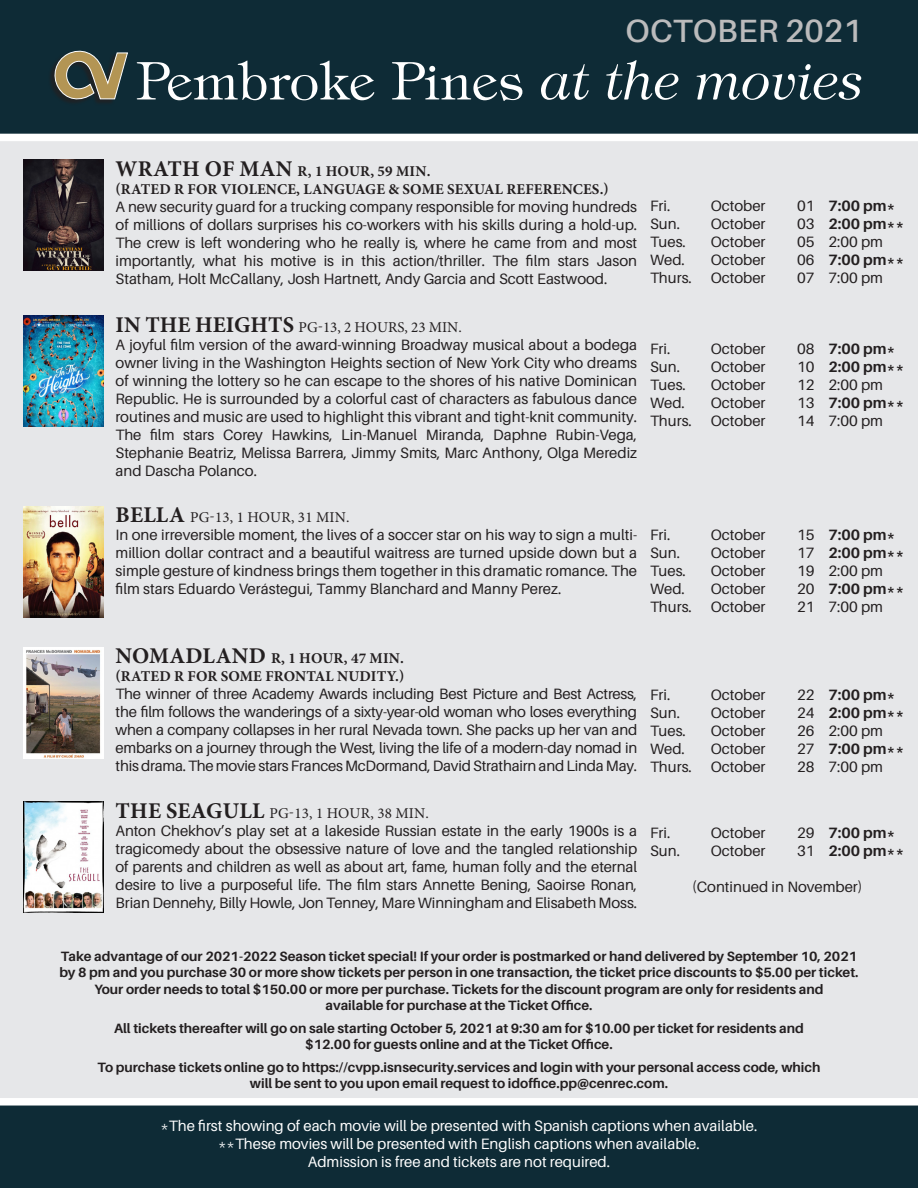
<style>
.page{position:relative;width:918px;height:1188px;background:#fff}
.page>*{position:absolute;margin:0;border:0;box-sizing:border-box;transform-origin:0 0}
.t1{font:600 32.25px "Aileron";color:#bbbbbc}
.t2{font:15px/18px "Aileron";color:#231f20;text-align:justify}
.Show_Description{font:15px "Aileron";color:#fff}
.t3{font:700 15px "Aileron";color:#231f20}
.t4{font:700 15px "Minion Pro";letter-spacing:.01em;color:#231f20}
.t5{font:15px "Minion Pro";color:#231f20}
.t6{font:700 13.5px/16.2px "Aileron";color:#231f20;text-align:center}
.s1{font-size:22.5px}
.s2{font-weight:400}
.s3{font-weight:700;font-size:22.5px}
</style>
<div class="page">
<div style="left:0;top:58px;width:918px;height:1098px;background:#e6e7e9"></div>
<div style="left:0;top:1102px;width:918px;height:86px;background:#0e2b36"></div>
<div style="left:0;top:1098px;width:918px;height:8px;background:#fff"></div>
<div style="left:0;top:0;width:918px;height:140px;background:#0e2b36"></div>
<div style="left:0;top:134px;width:918px;height:7px;background:#fff"></div>
<img style="left:24px;top:160px;width:80px;height:111px">
<svg style="left:137px;top:60px;width:724px;height:41px"></svg>
<svg style="left:51px;top:50px;width:77px;height:53px"></svg>
<img style="left:24px;top:802px;width:80px;height:111px">
<img style="left:24px;top:316px;width:80px;height:111px">
<img style="left:24px;top:506px;width:80px;height:111px">
<img style="left:24px;top:647px;width:80px;height:111px">
<p class="t1" style="left:626px;top:13px;width:239px">OCTOBER 2021</p>
<p class="t4" style="left:116px;top:160px;width:316px"><span class="s1">WRATH OF MAN</span> R, 1 HOUR, 59 MIN.</p>
<p class="t4" style="left:116px;top:178px;width:495px">(RATED R FOR VIOLENCE, LANGUAGE &amp; SOME SEXUAL REFERENCES.)</p>
<p class="t2" style="left:116px;top:198px;width:523px">A new security guard for a trucking company responsible for moving hundreds of millions of dollars surprises his co-workers with his skills during a hold-up.<br>The crew is left wondering who he really is, where he came from and most importantly, what his motive is in this action/thriller. The film stars Jason Statham, Holt McCallany, Josh Hartnett, Andy Garcia and Scott Eastwood.</p>
<p class="t2" style="left:650px;top:197px;width:22px">Fri.</p>
<p class="t2" style="left:711px;top:197px;width:56px">October</p>
<p class="t3" style="left:797px;top:198px;width:100px"><span class="s2">01</span> 7:00 pm*</p>
<p class="t2" style="left:650px;top:215px;width:31px">Sun.</p>
<p class="t2" style="left:711px;top:215px;width:56px">October</p>
<p class="t3" style="left:797px;top:216px;width:109px"><span class="s2">03</span> 2:00 pm**</p>
<p class="t2" style="left:650px;top:233px;width:37px">Tues.</p>
<p class="t2" style="left:711px;top:233px;width:56px">October</p>
<p class="t2" style="left:797px;top:233px;width:87px">05 2:00 pm</p>
<p class="t2" style="left:650px;top:251px;width:36px">Wed.</p>
<p class="t2" style="left:711px;top:251px;width:56px">October</p>
<p class="t3" style="left:797px;top:252px;width:109px"><span class="s2">06</span> 7:00 pm**</p>
<p class="t2" style="left:650px;top:269px;width:43px">Thurs.</p>
<p class="t2" style="left:711px;top:269px;width:56px">October</p>
<p class="t2" style="left:797px;top:269px;width:87px">07 7:00 pm</p>
<p class="t5" style="left:116px;top:317px;width:348px"><span class="s3">IN THE HEIGHTS</span> PG-13, 2 HOURS, 23 MIN.</p>
<p class="t2" style="left:116px;top:336px;width:523px">A joyful film version of the award-winning Broadway musical about a bodega owner living in the Washington Heights section of New York City who dreams of winning the lottery so he can escape to the shores of his native Dominican Republic. He is surrounded by a colorful cast of characters as fabulous dance routines and music are used to highlight this vibrant and tight-knit community.<br>The film stars Corey Hawkins, Lin-Manuel Miranda, Daphne Rubin-Vega, Stephanie Beatriz, Melissa Barrera, Jimmy Smits, Marc Anthony, Olga Merediz and Dascha Polanco.</p>
<p class="t2" style="left:650px;top:340px;width:22px">Fri.</p>
<p class="t2" style="left:711px;top:340px;width:56px">October</p>
<p class="t3" style="left:797px;top:340px;width:100px"><span class="s2">08</span> 7:00 pm*</p>
<p class="t2" style="left:650px;top:358px;width:31px">Sun.</p>
<p class="t2" style="left:711px;top:358px;width:56px">October</p>
<p class="t3" style="left:797px;top:358px;width:109px"><span class="s2">10</span> 2:00 pm**</p>
<p class="t2" style="left:650px;top:376px;width:37px">Tues.</p>
<p class="t2" style="left:711px;top:376px;width:56px">October</p>
<p class="t2" style="left:797px;top:376px;width:87px">12 2:00 pm</p>
<p class="t2" style="left:650px;top:394px;width:36px">Wed.</p>
<p class="t2" style="left:711px;top:394px;width:56px">October</p>
<p class="t3" style="left:797px;top:394px;width:109px"><span class="s2">13</span> 7:00 pm**</p>
<p class="t2" style="left:650px;top:412px;width:43px">Thurs.</p>
<p class="t2" style="left:711px;top:412px;width:56px">October</p>
<p class="t2" style="left:797px;top:412px;width:87px">14 7:00 pm</p>
<p class="t5" style="left:116px;top:507px;width:236px"><span class="s3">BELLA</span> PG-13, 1 HOUR, 31 MIN.</p>
<p class="t2" style="left:116px;top:526px;width:523px">In one irreversible moment, the lives of a soccer star on his way to sign a multi&shy;million dollar contract and a beautiful waitress are turned upside down but a simple gesture of kindness brings them together in this dramatic romance. The film stars Eduardo Verástegui, Tammy Blanchard and Manny Perez.</p>
<p class="t2" style="left:650px;top:526px;width:22px">Fri.</p>
<p class="t2" style="left:711px;top:526px;width:56px">October</p>
<p class="t3" style="left:797px;top:526px;width:100px"><span class="s2">15</span> 7:00 pm*</p>
<p class="t2" style="left:650px;top:544px;width:31px">Sun.</p>
<p class="t2" style="left:711px;top:544px;width:56px">October</p>
<p class="t3" style="left:797px;top:544px;width:109px"><span class="s2">17</span> 2:00 pm**</p>
<p class="t2" style="left:650px;top:562px;width:37px">Tues.</p>
<p class="t2" style="left:711px;top:562px;width:56px">October</p>
<p class="t2" style="left:797px;top:562px;width:87px">19 2:00 pm</p>
<p class="t2" style="left:650px;top:580px;width:36px">Wed.</p>
<p class="t2" style="left:711px;top:580px;width:56px">October</p>
<p class="t3" style="left:797px;top:580px;width:109px"><span class="s2">20</span> 7:00 pm**</p>
<p class="t2" style="left:650px;top:598px;width:43px">Thurs.</p>
<p class="t2" style="left:711px;top:598px;width:56px">October</p>
<p class="t2" style="left:797px;top:598px;width:87px">21 7:00 pm</p>
<p class="t4" style="left:116px;top:648px;width:290px"><span class="s1">NOMADLAND</span> R, 1 HOUR, 47 MIN.</p>
<p class="t4" style="left:116px;top:666px;width:290px">(RATED R FOR SOME FRONTAL NUDITY.)</p>
<p class="t2" style="left:116px;top:685px;width:523px">The winner of three Academy Awards including Best Picture and Best Actress, the film follows the wanderings of a sixty-year-old woman who loses everything when a company collapses in her rural Nevada town. She packs up her van and embarks on a journey through the West, living the life of a modern-day nomad in this drama. The movie stars Frances McDormand, David Strathairn and Linda May.</p>
<p class="t2" style="left:650px;top:686px;width:22px">Fri.</p>
<p class="t2" style="left:711px;top:686px;width:56px">October</p>
<p class="t3" style="left:797px;top:687px;width:100px"><span class="s2">22</span> 7:00 pm*</p>
<p class="t2" style="left:650px;top:704px;width:31px">Sun.</p>
<p class="t2" style="left:711px;top:704px;width:56px">October</p>
<p class="t3" style="left:797px;top:705px;width:109px"><span class="s2">24</span> 2:00 pm**</p>
<p class="t2" style="left:650px;top:722px;width:37px">Tues.</p>
<p class="t2" style="left:711px;top:722px;width:56px">October</p>
<p class="t2" style="left:797px;top:722px;width:87px">26 2:00 pm</p>
<p class="t2" style="left:650px;top:740px;width:36px">Wed.</p>
<p class="t2" style="left:711px;top:740px;width:56px">October</p>
<p class="t3" style="left:797px;top:741px;width:109px"><span class="s2">27</span> 7:00 pm**</p>
<p class="t2" style="left:650px;top:758px;width:43px">Thurs.</p>
<p class="t2" style="left:711px;top:758px;width:56px">October</p>
<p class="t2" style="left:797px;top:758px;width:87px">28 7:00 pm</p>
<p class="t5" style="left:116px;top:803px;width:315px"><span class="s3">THE SEAGULL</span> PG-13, 1 HOUR, 38 MIN.</p>
<p class="t2" style="left:116px;top:822px;width:523px">Anton Chekhov’s play set at a lakeside Russian estate in the early 1900s is a tragicomedy about the obsessive nature of love and the tangled relationship of parents and children as well as about art, fame, human folly and the eternal desire to live a purposeful life. The film stars Annette Bening, Saoirse Ronan, Brian Dennehy, Billy Howle, Jon Tenney, Mare Winningham and Elisabeth Moss.</p>
<p class="t2" style="left:650px;top:824px;width:22px">Fri.</p>
<p class="t2" style="left:711px;top:824px;width:56px">October</p>
<p class="t3" style="left:797px;top:824px;width:100px"><span class="s2">29</span> 7:00 pm*</p>
<p class="t2" style="left:650px;top:842px;width:31px">Sun.</p>
<p class="t2" style="left:711px;top:842px;width:56px">October</p>
<p class="t3" style="left:797px;top:842px;width:109px"><span class="s2">31</span> 2:00 pm**</p>
<p class="t2" style="left:692px;top:878px;width:172px">(Continued in November)</p>
<p class="t6" style="left:59px;top:948px;width:801px">Take advantage of our 2021-2022 Season ticket special! If your order is postmarked or hand delivered by September 10, 2021 by 8 pm and you purchase 30 or more show tickets per person in one transaction, the ticket price discounts to $5.00 per ticket.<br>Your order needs to total $150.00 or more per purchase. Tickets for the discount program are only for residents and<br>available for purchase at the Ticket Office.</p>
<p class="t6" style="left:114px;top:1020px;width:691px">All tickets thereafter will go on sale starting October 5, 2021 at 9:30 am for $10.00 per ticket for residents and $12.00 for guests online and at the Ticket Office.</p>
<p class="t6" style="left:97px;top:1059px;width:725px">To purchase tickets online go to https://cvpp.isnsecurity.services and login with your personal access code, which will be sent to you upon email request to idoffice.pp@cenrec.com.</p>
<p class="Show_Description" style="left:161px;top:1118px;width:598px">*The first showing of each movie will be presented with Spanish captions when available.</p>
<p class="Show_Description" style="left:218px;top:1136px;width:483px">**These movies will be presented with English captions when available.</p>
<p class="Show_Description" style="left:308px;top:1154px;width:304px">Admission is free and tickets are not required.</p>
</div>
